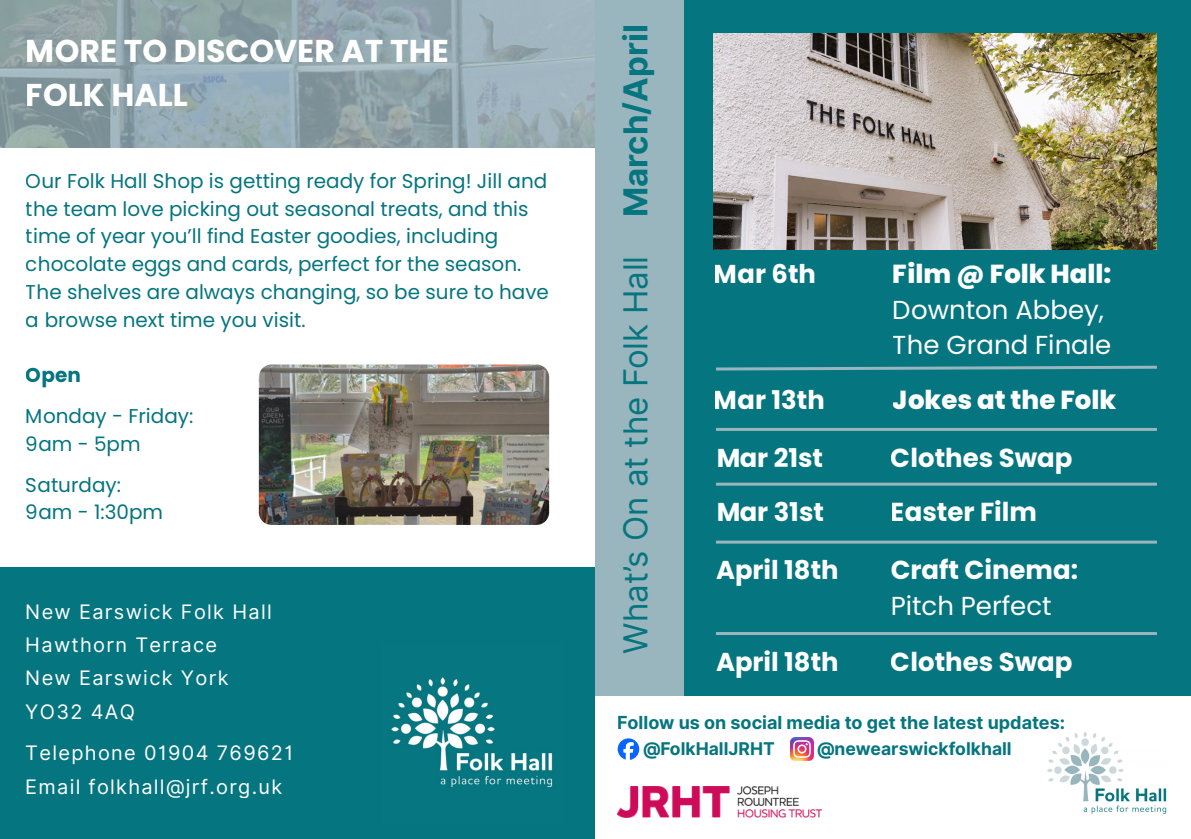
<style>
.page{position:relative;width:1191px;height:839px;background:#fff}
.page>*{position:absolute;margin:0;border:0;box-sizing:border-box;transform-origin:0 0}
.t1{font:33px "Inter";color:#05757f}
.t2{font:700 31.6px/43.4px "Poppins";color:#fff}
.t3{font:700 26px "Poppins";color:#fff}
.t4{font:26px/35.6px "Poppins";color:#fff}
.t5{font:800 26px "Poppins";color:#fff}
.t6{font:700 25.8px "Poppins";color:#fff}
.t7{font:20px/27.8px "Poppins";color:#05757f}
.t8{font:20px/33.2px "Inter";letter-spacing:.065em;color:#fff}
.t9{font:700 20px "Poppins";color:#05757f}
.t10{font:700 18px "Inter";color:#05757f}
.t11{font:700 17.6px "Inter";color:#05757f}
.s1{font-weight:700}
</style>
<div class="page">
<div style="left:0;top:567px;width:595px;height:271px;background:#05757f"></div>
<img style="left:391px;top:677px;width:162px;height:111px">
<svg style="left:0;top:0;width:595px;height:147px;background:#92a6ad"></svg>
<img style="left:259px;top:364px;width:290px;height:161px">
<div style="left:595px;top:0;width:90px;height:695px;background:#99b5be"></div>
<div style="left:685px;top:0;width:506px;height:695px;background:#05757f"></div>
<img style="left:713px;top:33px;width:444px;height:217px">
<svg style="left:716px;top:365px;width:441px;height:6px"></svg>
<hr style="left:716px;top:428px;width:441px;height:3px;background:#99b5be">
<hr style="left:716px;top:482px;width:441px;height:3px;background:#99b5be">
<hr style="left:716px;top:540px;width:441px;height:3px;background:#99b5be">
<hr style="left:716px;top:632px;width:441px;height:3px;background:#99b5be">
<svg style="left:618px;top:738px;width:21px;height:22px"></svg>
<img style="left:791px;top:737px;width:23px;height:23px">
<img style="left:618px;top:786px;width:204px;height:31px">
<img style="left:1047px;top:732px;width:120px;height:82px">
<h2 class="t2" style="left:26px;top:29px;width:424px">MORE TO DISCOVER AT THE<br>FOLK HALL</h2>
<p class="t7" style="left:26px;top:167px;width:525px">Our Folk Hall Shop is getting ready for Spring! Jill and the team love picking out seasonal treats, and this time of year you’ll find Easter goodies, including chocolate eggs and cards, perfect for the season.<br>The shelves are always changing, so be sure to have a browse next time you visit.</p>
<p class="t9" style="left:26px;top:361px;width:56px">Open</p>
<p class="t7" style="left:26px;top:402px;width:169px">Monday - Friday:<br>9am - 5pm</p>
<p class="t7" style="left:26px;top:470px;width:139px">Saturday:<br>9am - 1:30pm</p>
<p class="t8" style="left:25px;top:595px;width:248px">New Earswick Folk Hall<br>Hawthorn Terrace<br>New Earswick York<br>YO32 4AQ</p>
<p class="t8" style="left:25px;top:736px;width:269px">Telephone 01904 769621<br>Email folkhall@jrf.org.uk</p>
<h1 class="t1" style="left:616px;top:653px;width:631px;rotate:-90deg">What’s On at the Folk Hall <span class="s1">March/April</span></h1>
<p class="t6" style="left:714px;top:256px;width:104px">Mar 6th</p>
<h3 class="t5" style="left:893px;top:256px;width:220px">Film @ Folk Hall:</h3>
<h3 class="t4" style="left:893px;top:292px;width:220px">Downton Abbey,<br>The Grand Finale</h3>
<p class="t6" style="left:714px;top:382px;width:112px">Mar 13th</p>
<h3 class="t5" style="left:893px;top:382px;width:225px">Jokes at the Folk</h3>
<p class="t6" style="left:716px;top:439px;width:109px">Mar 21st</p>
<h3 class="t3" style="left:891px;top:439px;width:183px">Clothes Swap</h3>
<p class="t6" style="left:716px;top:494px;width:109px">Mar 31st</p>
<h3 class="t3" style="left:891px;top:494px;width:148px">Easter Film</h3>
<p class="t6" style="left:716px;top:552px;width:124px">April 18th</p>
<h3 class="t3" style="left:891px;top:551px;width:189px">Craft Cinema:</h3>
<h3 class="t4" style="left:891px;top:587px;width:162px">Pitch Perfect</h3>
<p class="t6" style="left:716px;top:643px;width:124px">April 18th</p>
<h3 class="t3" style="left:891px;top:643px;width:183px">Clothes Swap</h3>
<p class="t10" style="left:618px;top:711px;width:449px">Follow us on social media to get the latest updates:</p>
<p class="t11" style="left:642px;top:738px;width:134px">@FolkHallJRHT</p>
<p class="t11" style="left:816px;top:738px;width:197px">@newearswickfolkhall</p>
</div>
